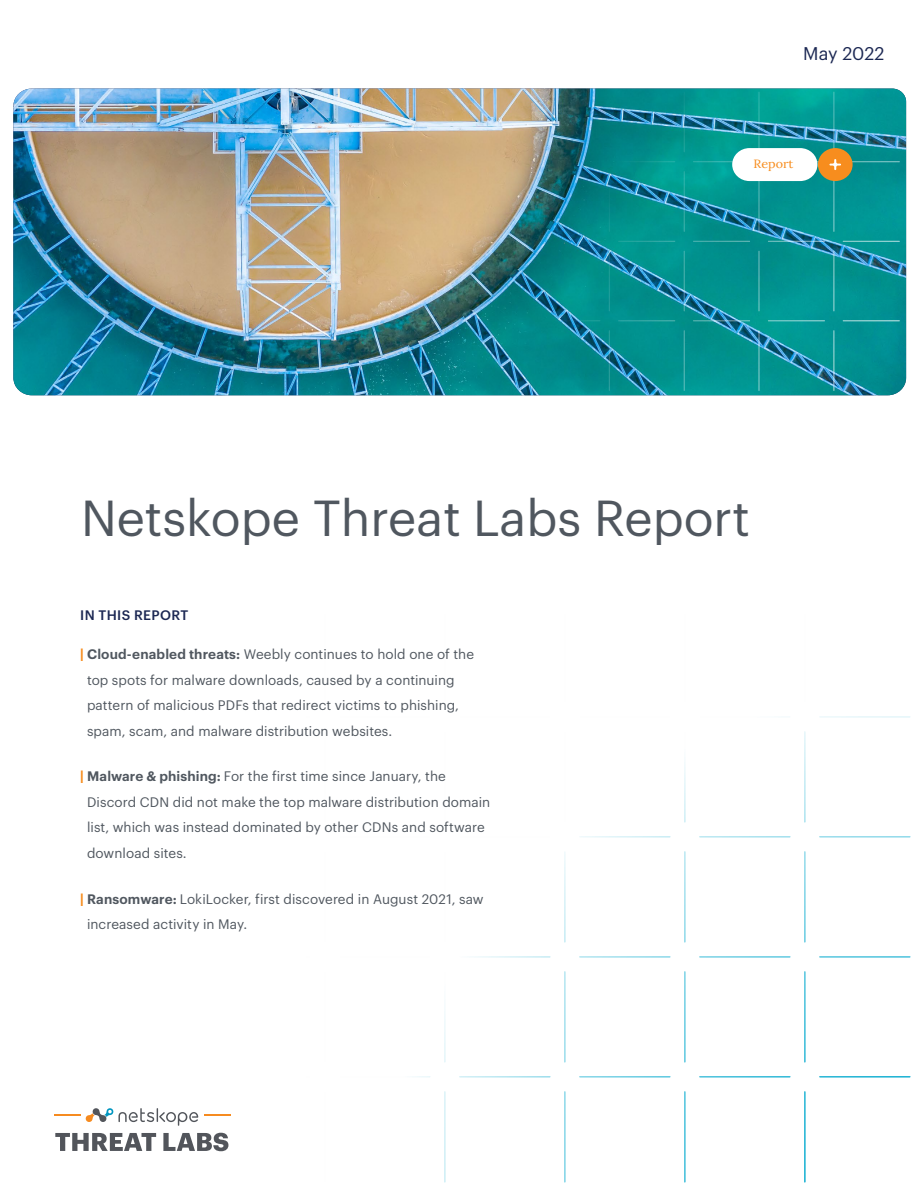
<style>
.page{position:relative;width:918px;height:1188px;background:#fff}
.page>*{position:absolute;margin:0;border:0;box-sizing:border-box;transform-origin:0 0}
.t1{font:49.5px "Graphik";color:#50575f}
.t2{font:18px "Graphik";color:#1c2853}
.t3{font:13.5px/25.5px "Graphik";letter-spacing:.005em;color:#50575f}
.t4{font:500 13.5px "Graphik";letter-spacing:.025em;color:#1c2853}
.t5{font:12px "Lora";color:#f78d1e;scale:1.05 1}
.s1{font-weight:700;color:#f78d1e}
.s2{font-weight:600}
</style>
<div class="page">
<img style="left:13px;top:89px;width:893px;height:306px">
<img style="left:394px;top:92px;width:506px;height:150px">
<div style="left:818px;top:148px;width:35px;height:33px;background:#f78d1e;border-radius:50%"></div>
<svg style="left:829px;top:159px;width:12px;height:11px"></svg>
<svg style="left:732px;top:148px;width:85px;height:33px"></svg>
<svg style="left:85px;top:1108px;width:113px;height:18px"></svg>
<svg style="left:55px;top:1133px;width:101px;height:18px"></svg>
<svg style="left:163px;top:1133px;width:65px;height:18px"></svg>
<hr style="left:54px;top:1114px;width:26px;height:2px;background:#f68b20">
<hr style="left:204px;top:1114px;width:26px;height:2px;background:#f68b20">
<svg style="left:804px;top:971px;width:2px;height:92px"></svg>
<svg style="left:804px;top:731px;width:2px;height:92px"></svg>
<svg style="left:684px;top:971px;width:2px;height:92px"></svg>
<svg style="left:684px;top:731px;width:2px;height:92px"></svg>
<svg style="left:564px;top:971px;width:2px;height:92px"></svg>
<hr style="left:444px;top:971px;width:2px;height:92px;background:#f4fbfc">
<svg style="left:804px;top:1091px;width:2px;height:92px"></svg>
<svg style="left:804px;top:851px;width:2px;height:92px"></svg>
<svg style="left:684px;top:1091px;width:2px;height:92px"></svg>
<svg style="left:684px;top:851px;width:2px;height:92px"></svg>
<svg style="left:564px;top:1091px;width:2px;height:92px"></svg>
<svg style="left:564px;top:851px;width:2px;height:92px"></svg>
<svg style="left:444px;top:1091px;width:2px;height:92px"></svg>
<svg style="left:819px;top:1076px;width:92px;height:2px"></svg>
<svg style="left:819px;top:836px;width:92px;height:2px"></svg>
<svg style="left:819px;top:956px;width:92px;height:2px"></svg>
<hr style="left:819px;top:716px;width:92px;height:2px;background:#edf8fb">
<svg style="left:699px;top:1076px;width:92px;height:2px"></svg>
<svg style="left:699px;top:836px;width:92px;height:2px"></svg>
<svg style="left:699px;top:956px;width:92px;height:2px"></svg>
<svg style="left:579px;top:1076px;width:92px;height:2px"></svg>
<svg style="left:579px;top:836px;width:92px;height:2px"></svg>
<svg style="left:579px;top:956px;width:92px;height:2px"></svg>
<svg style="left:459px;top:1076px;width:92px;height:2px"></svg>
<svg style="left:459px;top:956px;width:92px;height:2px"></svg>
<h2 class="t2" style="left:803px;top:40px;width:83px">May 2022</h2>
<p class="t5" style="left:754px;top:155px;width:40px">Report</p>
<h1 class="t1" style="left:81px;top:481px;width:671px">Netskope Threat Labs Report</h1>
<p class="t4" style="left:80px;top:605px;width:109px">IN THIS REPORT</p>
<p class="t3" style="left:87px;top:640px;width:388px;text-indent:-7px"><span class="s1">|</span> <span class="s2">Cloud-enabled threats:</span> Weebly continues to hold one of the top spots for malware downloads, caused by a continuing pattern of malicious PDFs that redirect victims to phishing, spam, scam, and malware distribution websites.</p>
<p class="t3" style="left:87px;top:763px;width:405px;text-indent:-7px"><span class="s1">|</span> <span class="s2">Malware &amp; phishing:</span> For the first time since January, the Discord CDN did not make the top malware distribution domain list, which was instead dominated by other CDNs and software download sites.</p>
<p class="t3" style="left:87px;top:885px;width:398px;text-indent:-7px"><span class="s1">|</span> <span class="s2">Ransomware:</span> LokiLocker, first discovered in August 2021, saw increased activity in May.</p>
</div>
